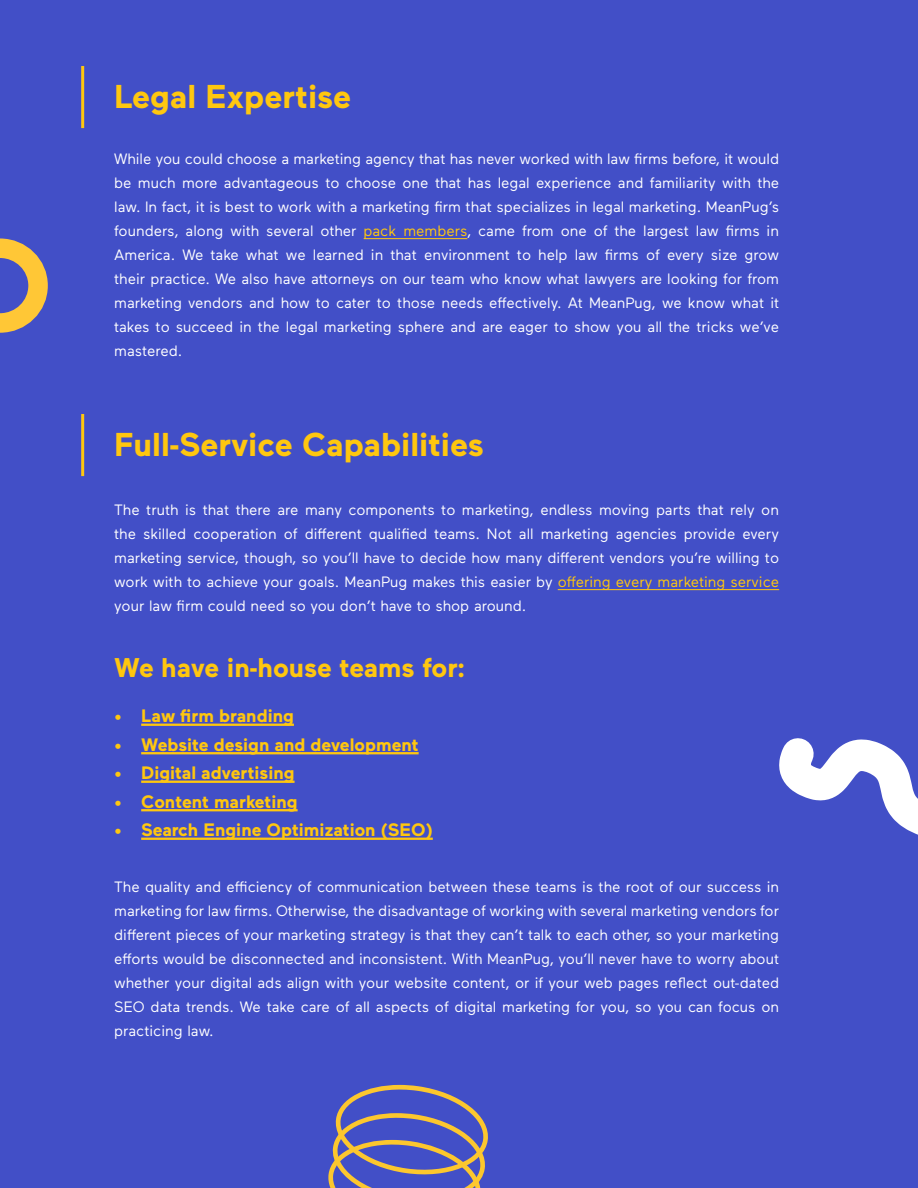
<style>
.page{position:relative;width:918px;height:1188px;background:#424fc7}
.page>*{position:absolute;margin:0;border:0;box-sizing:border-box;transform-origin:0 0}
.t1{font:700 33px "Maax";color:#ffc70f}
.t2{font:700 27px "Maax";color:#ffc70f}
.t3{font:700 18px "Maax";color:#ffc70f}
.t4{font:15px/24px "Maax";color:#fff;text-align:justify}
.s1{color:#ffc70f}
</style>
<div class="page">
<hr style="left:364px;top:238px;width:103px;height:1px;background:#ffc70f">
<hr style="left:558px;top:589px;width:221px;height:1px;background:#ffc70f">
<hr style="left:141px;top:724px;width:153px;height:2px;background:#ffc70f">
<hr style="left:141px;top:752px;width:278px;height:2px;background:#ffc70f">
<hr style="left:141px;top:781px;width:154px;height:2px;background:#ffc70f">
<hr style="left:141px;top:809px;width:157px;height:2px;background:#ffc70f">
<hr style="left:141px;top:838px;width:292px;height:2px;background:#ffc70f">
<hr style="left:81px;top:66px;width:3px;height:62px;background:#ffc70f">
<hr style="left:81px;top:414px;width:3px;height:62px;background:#ffc70f">
<svg style="left:784px;top:738px;width:134px;height:97px"></svg>
<svg style="left:0;top:238px;width:48px;height:95px"></svg>
<svg style="left:328px;top:1085px;width:160px;height:103px"></svg>
<h1 class="t1" style="left:114px;top:75px;width:238px">Legal Expertise</h1>
<p class="t4" style="left:114px;top:146px;width:667px">While you could choose a marketing agency that has never worked with law firms before, it would be much more advantageous to choose one that has legal experience and familiarity with the law. In fact, it is best to work with a marketing firm that specializes in legal marketing. MeanPug’s founders, along with several other <span class="s1">pack members</span>, came from one of the largest law firms in America. We take what we learned in that environment to help law firms of every size grow their practice. We also have attorneys on our team who know what lawyers are looking for from marketing vendors and how to cater to those needs effectively. At MeanPug, we know what it takes to succeed in the legal marketing sphere and are eager to show you all the tricks we’ve mastered.</p>
<h1 class="t1" style="left:114px;top:423px;width:371px">Full-Service Capabilities</h1>
<p class="t4" style="left:114px;top:497px;width:666px">The truth is that there are many components to marketing, endless moving parts that rely on the skilled cooperation of different qualified teams. Not all marketing agencies provide every marketing service, though, so you’ll have to decide how many different vendors you’re willing to work with to achieve your goals. MeanPug makes this easier by <span class="s1">offering every marketing service </span>your law firm could need so you don’t have to shop around.</p>
<h2 class="t2" style="left:114px;top:649px;width:352px">We have in-house teams for:</h2>
<p class="t3" style="left:114px;top:704px;width:181px">• Law firm branding</p>
<p class="t3" style="left:114px;top:733px;width:306px">• Website design and development</p>
<p class="t3" style="left:114px;top:761px;width:182px">• Digital advertising</p>
<p class="t3" style="left:114px;top:790px;width:185px">• Content marketing</p>
<p class="t3" style="left:114px;top:818px;width:320px">• Search Engine Optimization (SEO)</p>
<p class="t4" style="left:114px;top:874px;width:667px">The quality and efficiency of communication between these teams is the root of our success in marketing for law firms. Otherwise, the disadvantage of working with several marketing vendors for different pieces of your marketing strategy is that they can’t talk to each other, so your marketing efforts would be disconnected and inconsistent. With MeanPug, you’ll never have to worry about whether your digital ads align with your website content, or if your web pages reflect out-dated SEO data trends. We take care of all aspects of digital marketing for you, so you can focus on practicing law.</p>
</div>
